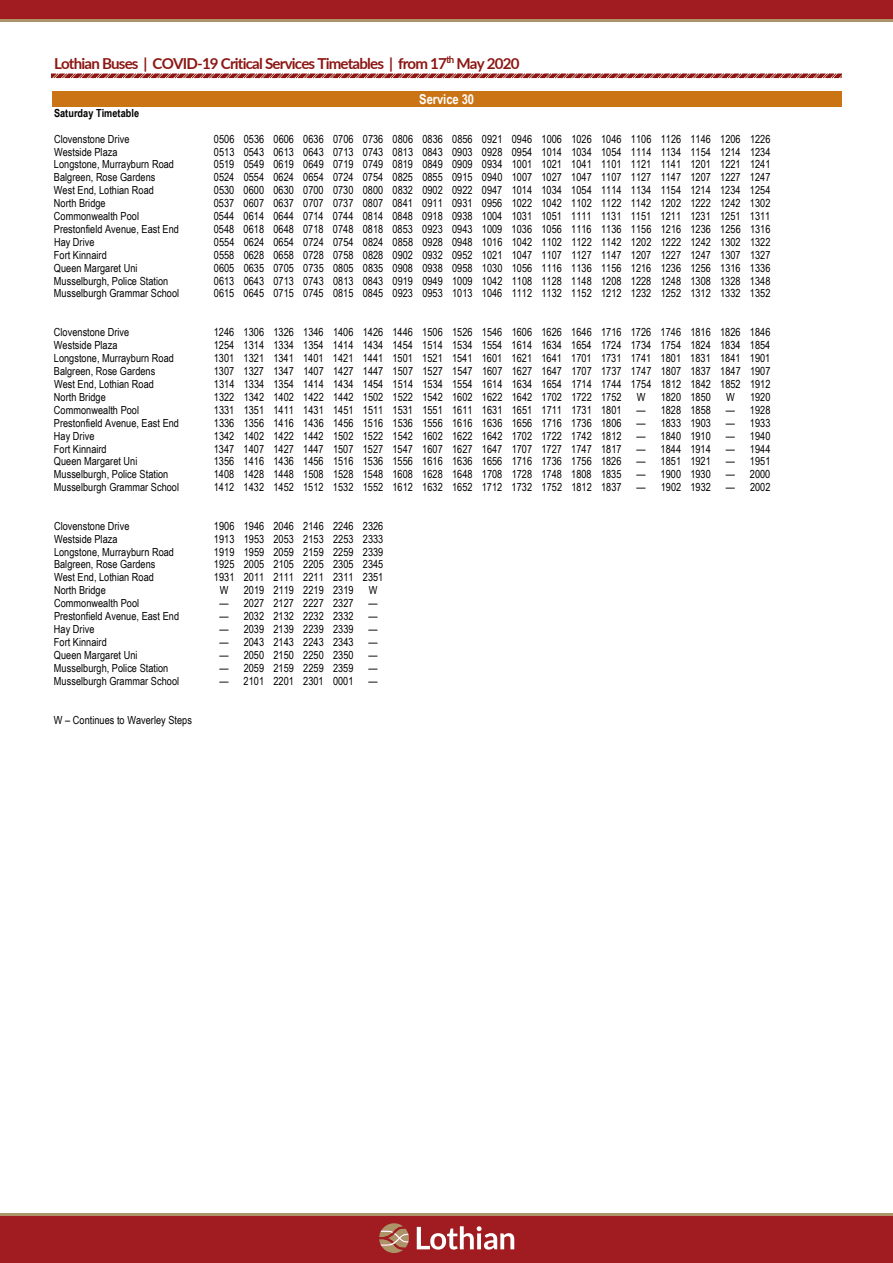
<style>
.page{position:relative;width:893px;height:1263px;background:#fff}
.page>*{position:absolute;margin:0;border:0;box-sizing:border-box;transform-origin:0 0}
.t1{font:700 15.15px "Lato";letter-spacing:-.055em;color:#8c1713}
.t2{font:700 13.65px "Arial Narrow";letter-spacing:-.005em;color:#fff}
.t3{font:11.1px "Arial Narrow";letter-spacing:.005em;color:#000}
.t4{font:700 11.1px "Arial Narrow";letter-spacing:.005em;color:#000}
</style>
<div class="page">
<svg style="left:51px;top:73px;width:791px;height:5px"></svg>
<div style="left:52px;top:91px;width:789px;height:16px;background:#ca7416"></div>
<div style="left:0;top:1213px;width:892px;height:50px;background:#a01c20"></div>
<div style="left:0;top:0;width:892px;height:21px;background:#a01c20"></div>
<hr style="left:0;top:19px;width:892px;height:2px;background:#ac9468">
<hr style="left:0;top:1213px;width:892px;height:2px;background:#ac9468">
<svg style="left:416px;top:1226px;width:98px;height:24px"></svg>
<svg style="left:379px;top:1223px;width:30px;height:30px"></svg>
<h1 class="t1" style="left:54px;top:52px;width:467px">!"#$%&amp;'()*+,+ -((./012345(.6%#%7&amp;8(9,6:%7,+(;%&lt;,#&amp;=8,+((-((&gt;6"&lt;(4?<sup>!"</sup> @&amp;A(BCBC</h1>
<p class="t2" style="left:419px;top:89px;width:56px">Service 30</p>
<p class="t4" style="left:54px;top:104px;width:87px">Saturday Timetable</p>
<p class="t3" style="left:54px;top:130px;width:77px">Clovenstone Drive</p>
<p class="t3" style="left:214px;top:130px;width:558px">0506 0536 0606 0636 0706 0736 0806 0836 0856 0921 0946 1006 1026 1046 1106 1126 1146 1206 1226</p>
<p class="t3" style="left:54px;top:143px;width:65px">Westside Plaza</p>
<p class="t3" style="left:214px;top:143px;width:558px">0513 0543 0613 0643 0713 0743 0813 0843 0903 0928 0954 1014 1034 1054 1114 1134 1154 1214 1234</p>
<p class="t3" style="left:54px;top:156px;width:122px">Longstone, Murrayburn Road</p>
<p class="t3" style="left:214px;top:156px;width:558px">0519 0549 0619 0649 0719 0749 0819 0849 0909 0934 1001 1021 1041 1101 1121 1141 1201 1221 1241</p>
<p class="t3" style="left:54px;top:169px;width:103px">Balgreen, Rose Gardens</p>
<p class="t3" style="left:214px;top:169px;width:558px">0524 0554 0624 0654 0724 0754 0825 0855 0915 0940 1007 1027 1047 1107 1127 1147 1207 1227 1247</p>
<p class="t3" style="left:54px;top:182px;width:101px">West End, Lothian Road</p>
<p class="t3" style="left:214px;top:182px;width:558px">0530 0600 0630 0700 0730 0800 0832 0902 0922 0947 1014 1034 1054 1114 1134 1154 1214 1234 1254</p>
<p class="t3" style="left:54px;top:195px;width:53px">North Bridge</p>
<p class="t3" style="left:214px;top:195px;width:558px">0537 0607 0637 0707 0737 0807 0841 0911 0931 0956 1022 1042 1102 1122 1142 1202 1222 1242 1302</p>
<p class="t3" style="left:54px;top:208px;width:87px">Commonwealth Pool</p>
<p class="t3" style="left:214px;top:208px;width:558px">0544 0614 0644 0714 0744 0814 0848 0918 0938 1004 1031 1051 1111 1131 1151 1211 1231 1251 1311</p>
<p class="t3" style="left:54px;top:221px;width:127px">Prestonfield Avenue, East End</p>
<p class="t3" style="left:214px;top:221px;width:558px">0548 0618 0648 0718 0748 0818 0853 0923 0943 1009 1036 1056 1116 1136 1156 1216 1236 1256 1316</p>
<p class="t3" style="left:54px;top:234px;width:42px">Hay Drive</p>
<p class="t3" style="left:214px;top:234px;width:558px">0554 0624 0654 0724 0754 0824 0858 0928 0948 1016 1042 1102 1122 1142 1202 1222 1242 1302 1322</p>
<p class="t3" style="left:54px;top:247px;width:54px">Fort Kinnaird</p>
<p class="t3" style="left:214px;top:247px;width:558px">0558 0628 0658 0728 0758 0828 0902 0932 0952 1021 1047 1107 1127 1147 1207 1227 1247 1307 1327</p>
<p class="t3" style="left:54px;top:260px;width:85px">Queen Margaret Uni</p>
<p class="t3" style="left:214px;top:260px;width:558px">0605 0635 0705 0735 0805 0835 0908 0938 0958 1030 1056 1116 1136 1156 1216 1236 1256 1316 1336</p>
<p class="t3" style="left:54px;top:273px;width:116px">Musselburgh, Police Station</p>
<p class="t3" style="left:214px;top:273px;width:558px">0613 0643 0713 0743 0813 0843 0919 0949 1009 1042 1108 1128 1148 1208 1228 1248 1308 1328 1348</p>
<p class="t3" style="left:54px;top:285px;width:127px">Musselburgh Grammar School</p>
<p class="t3" style="left:214px;top:285px;width:558px">0615 0645 0715 0745 0815 0845 0923 0953 1013 1046 1112 1132 1152 1212 1232 1252 1312 1332 1352</p>
<p class="t3" style="left:54px;top:324px;width:77px">Clovenstone Drive</p>
<p class="t3" style="left:214px;top:324px;width:558px">1246 1306 1326 1346 1406 1426 1446 1506 1526 1546 1606 1626 1646 1716 1726 1746 1816 1826 1846</p>
<p class="t3" style="left:54px;top:337px;width:65px">Westside Plaza</p>
<p class="t3" style="left:214px;top:337px;width:558px">1254 1314 1334 1354 1414 1434 1454 1514 1534 1554 1614 1634 1654 1724 1734 1754 1824 1834 1854</p>
<p class="t3" style="left:54px;top:350px;width:122px">Longstone, Murrayburn Road</p>
<p class="t3" style="left:214px;top:350px;width:558px">1301 1321 1341 1401 1421 1441 1501 1521 1541 1601 1621 1641 1701 1731 1741 1801 1831 1841 1901</p>
<p class="t3" style="left:54px;top:363px;width:103px">Balgreen, Rose Gardens</p>
<p class="t3" style="left:214px;top:363px;width:558px">1307 1327 1347 1407 1427 1447 1507 1527 1547 1607 1627 1647 1707 1737 1747 1807 1837 1847 1907</p>
<p class="t3" style="left:54px;top:376px;width:101px">West End, Lothian Road</p>
<p class="t3" style="left:214px;top:376px;width:558px">1314 1334 1354 1414 1434 1454 1514 1534 1554 1614 1634 1654 1714 1744 1754 1812 1842 1852 1912</p>
<p class="t3" style="left:54px;top:389px;width:53px">North Bridge</p>
<p class="t3" style="left:214px;top:389px;width:409px">1322 1342 1402 1422 1442 1502 1522 1542 1602 1622 1642 1702 1722 1752</p>
<p class="t3" style="left:636px;top:389px;width:10px">W</p>
<p class="t3" style="left:660px;top:389px;width:52px">1820 1850</p>
<p class="t3" style="left:726px;top:389px;width:10px">W</p>
<p class="t3" style="left:750px;top:389px;width:22px">1920</p>
<p class="t3" style="left:54px;top:402px;width:87px">Commonwealth Pool</p>
<p class="t3" style="left:214px;top:402px;width:409px">1331 1351 1411 1431 1451 1511 1531 1551 1611 1631 1651 1711 1731 1801</p>
<p class="t3" style="left:636px;top:402px;width:76px">— 1828 1858</p>
<p class="t3" style="left:725px;top:402px;width:46px">— 1928</p>
<p class="t3" style="left:54px;top:415px;width:127px">Prestonfield Avenue, East End</p>
<p class="t3" style="left:214px;top:415px;width:409px">1336 1356 1416 1436 1456 1516 1536 1556 1616 1636 1656 1716 1736 1806</p>
<p class="t3" style="left:636px;top:415px;width:76px">— 1833 1903</p>
<p class="t3" style="left:725px;top:415px;width:46px">— 1933</p>
<p class="t3" style="left:54px;top:427px;width:42px">Hay Drive</p>
<p class="t3" style="left:214px;top:427px;width:409px">1342 1402 1422 1442 1502 1522 1542 1602 1622 1642 1702 1722 1742 1812</p>
<p class="t3" style="left:636px;top:427px;width:76px">— 1840 1910</p>
<p class="t3" style="left:725px;top:427px;width:46px">— 1940</p>
<p class="t3" style="left:54px;top:440px;width:54px">Fort Kinnaird</p>
<p class="t3" style="left:214px;top:440px;width:409px">1347 1407 1427 1447 1507 1527 1547 1607 1627 1647 1707 1727 1747 1817</p>
<p class="t3" style="left:636px;top:440px;width:76px">— 1844 1914</p>
<p class="t3" style="left:725px;top:440px;width:46px">— 1944</p>
<p class="t3" style="left:54px;top:453px;width:85px">Queen Margaret Uni</p>
<p class="t3" style="left:214px;top:453px;width:409px">1356 1416 1436 1456 1516 1536 1556 1616 1636 1656 1716 1736 1756 1826</p>
<p class="t3" style="left:636px;top:453px;width:76px">— 1851 1921</p>
<p class="t3" style="left:725px;top:453px;width:46px">— 1951</p>
<p class="t3" style="left:54px;top:466px;width:116px">Musselburgh, Police Station</p>
<p class="t3" style="left:214px;top:466px;width:409px">1408 1428 1448 1508 1528 1548 1608 1628 1648 1708 1728 1748 1808 1835</p>
<p class="t3" style="left:636px;top:466px;width:76px">— 1900 1930</p>
<p class="t3" style="left:725px;top:466px;width:46px">— 2000</p>
<p class="t3" style="left:54px;top:479px;width:127px">Musselburgh Grammar School</p>
<p class="t3" style="left:214px;top:479px;width:409px">1412 1432 1452 1512 1532 1552 1612 1632 1652 1712 1732 1752 1812 1837</p>
<p class="t3" style="left:636px;top:479px;width:76px">— 1902 1932</p>
<p class="t3" style="left:726px;top:479px;width:46px">— 2002</p>
<p class="t3" style="left:54px;top:518px;width:77px">Clovenstone Drive</p>
<p class="t3" style="left:214px;top:518px;width:171px">1906 1946 2046 2146 2246 2326</p>
<p class="t3" style="left:54px;top:531px;width:65px">Westside Plaza</p>
<p class="t3" style="left:214px;top:531px;width:171px">1913 1953 2053 2153 2253 2333</p>
<p class="t3" style="left:54px;top:544px;width:122px">Longstone, Murrayburn Road</p>
<p class="t3" style="left:214px;top:544px;width:171px">1919 1959 2059 2159 2259 2339</p>
<p class="t3" style="left:54px;top:556px;width:103px">Balgreen, Rose Gardens</p>
<p class="t3" style="left:214px;top:556px;width:171px">1925 2005 2105 2205 2305 2345</p>
<p class="t3" style="left:54px;top:569px;width:101px">West End, Lothian Road</p>
<p class="t3" style="left:214px;top:569px;width:171px">1931 2011 2111 2211 2311 2351</p>
<p class="t3" style="left:54px;top:582px;width:53px">North Bridge</p>
<p class="t3" style="left:220px;top:582px;width:10px">W</p>
<p class="t3" style="left:244px;top:582px;width:111px">2019 2119 2219 2319</p>
<p class="t3" style="left:369px;top:582px;width:10px">W</p>
<p class="t3" style="left:54px;top:595px;width:87px">Commonwealth Pool</p>
<p class="t3" style="left:219px;top:595px;width:135px">— 2027 2127 2227 2327</p>
<p class="t3" style="left:368px;top:595px;width:11px">—</p>
<p class="t3" style="left:54px;top:608px;width:127px">Prestonfield Avenue, East End</p>
<p class="t3" style="left:219px;top:608px;width:135px">— 2032 2132 2232 2332</p>
<p class="t3" style="left:368px;top:608px;width:11px">—</p>
<p class="t3" style="left:54px;top:621px;width:42px">Hay Drive</p>
<p class="t3" style="left:219px;top:621px;width:135px">— 2039 2139 2239 2339</p>
<p class="t3" style="left:368px;top:621px;width:11px">—</p>
<p class="t3" style="left:54px;top:634px;width:54px">Fort Kinnaird</p>
<p class="t3" style="left:219px;top:634px;width:135px">— 2043 2143 2243 2343</p>
<p class="t3" style="left:368px;top:634px;width:11px">—</p>
<p class="t3" style="left:54px;top:647px;width:85px">Queen Margaret Uni</p>
<p class="t3" style="left:219px;top:647px;width:135px">— 2050 2150 2250 2350</p>
<p class="t3" style="left:368px;top:647px;width:11px">—</p>
<p class="t3" style="left:54px;top:660px;width:116px">Musselburgh, Police Station</p>
<p class="t3" style="left:219px;top:660px;width:135px">— 2059 2159 2259 2359</p>
<p class="t3" style="left:368px;top:660px;width:11px">—</p>
<p class="t3" style="left:54px;top:673px;width:127px">Musselburgh Grammar School</p>
<p class="t3" style="left:219px;top:673px;width:135px">— 2101 2201 2301 0001</p>
<p class="t3" style="left:368px;top:673px;width:11px">—</p>
<p class="t3" style="left:54px;top:711px;width:139px">W – Continues to Waverley Steps</p>
</div>
